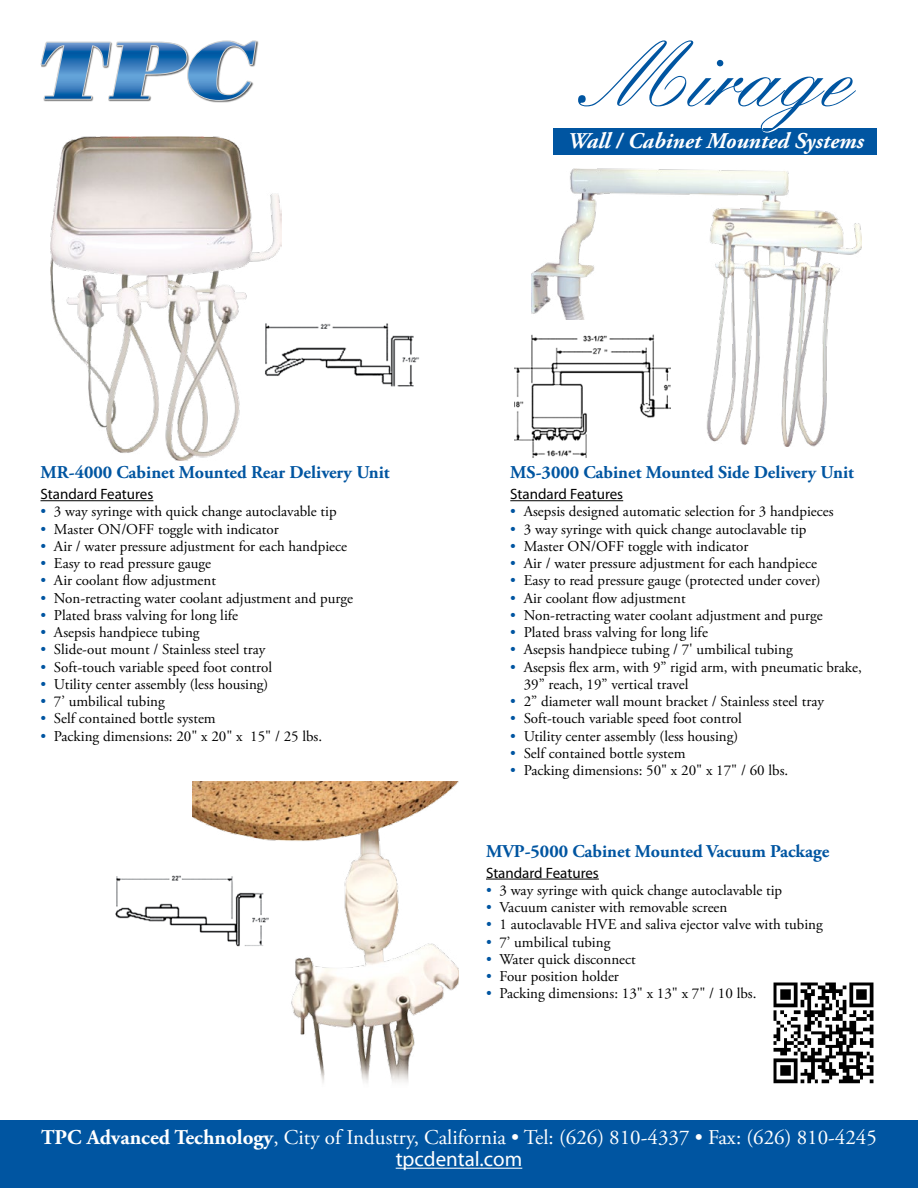
<style>
.page{position:relative;width:918px;height:1188px;background:#fff}
.page>*{position:absolute;margin:0;border:0;box-sizing:border-box;transform-origin:0 0}
.t1{font:500 90px "Kuenstler Script";color:#0055a1}
.t2{font:italic 700 22.5px "Adobe Garamond Pro";color:#fff}
.t3{font:21px "Adobe Garamond Pro";color:#fff}
.t4{font:21px "Myriad Pro";color:#fff}
.t5{font:700 18px "Adobe Garamond Pro";color:#0055a1}
.t6{font:15px "Adobe Garamond Pro";color:#000}
.t7{font:15px "Myriad Pro";color:#000}
.s1{color:#0055a1}
.s2{font-weight:700}
</style>
<div class="page">
<img style="left:531px;top:169px;width:330px;height:277px">
<div style="left:0;top:1120px;width:918px;height:68px;background:#0055a1"></div>
<hr style="left:396px;top:1168px;width:126px;height:1px;background:#fff">
<div style="left:554px;top:128px;width:324px;height:27px;background:#0055a1"></div>
<div style="left:41px;top:40px;width:217px;height:63px;background:#000;opacity:.65"></div>
<svg style="left:40px;top:40px;width:216px;height:61px"></svg>
<hr style="left:40px;top:500px;width:113px;height:1px;background:#000">
<hr style="left:510px;top:500px;width:113px;height:1px;background:#000">
<hr style="left:486px;top:879px;width:113px;height:1px;background:#000">
<img style="left:51px;top:137px;width:231px;height:323px">
<img style="left:262px;top:320px;width:158px;height:68px">
<img style="left:192px;top:782px;width:267px;height:301px">
<img style="left:115px;top:874px;width:156px;height:73px">
<img style="left:515px;top:320px;width:155px;height:138px">
<img style="left:773px;top:982px;width:101px;height:102px">
<p class="t1" style="left:578px;top:22px;width:275px">Mirage</p>
<p class="t2" style="left:567px;top:128px;width:298px">Wall / Cabinet Mounted Systems</p>
<p class="t5" style="left:40px;top:462px;width:351px">MR-4000 Cabinet Mounted Rear Delivery Unit</p>
<p class="t7" style="left:40px;top:485px;width:114px">Standard Features</p>
<p class="t6" style="left:40px;top:503px;width:298px"><span class="s1">•</span> 3 way syringe with quick change autoclavable tip</p>
<p class="t6" style="left:40px;top:520px;width:240px"><span class="s1">•</span> Master ON/OFF toggle with indicator</p>
<p class="t6" style="left:40px;top:537px;width:308px"><span class="s1">•</span> Air / water pressure adjustment for each handpiece</p>
<p class="t6" style="left:40px;top:554px;width:172px"><span class="s1">•</span> Easy to read pressure gauge</p>
<p class="t6" style="left:40px;top:572px;width:177px"><span class="s1">•</span> Air coolant flow adjustment</p>
<p class="t6" style="left:40px;top:589px;width:314px"><span class="s1">•</span> Non-retracting water coolant adjustment and purge</p>
<p class="t6" style="left:40px;top:606px;width:199px"><span class="s1">•</span> Plated brass valving for long life</p>
<p class="t6" style="left:40px;top:623px;width:161px"><span class="s1">•</span> Asepsis handpiece tubing</p>
<p class="t6" style="left:40px;top:641px;width:227px"><span class="s1">•</span> Slide-out mount / Stainless steel tray</p>
<p class="t6" style="left:40px;top:658px;width:233px"><span class="s1">•</span> Soft-touch variable speed foot control</p>
<p class="t6" style="left:40px;top:675px;width:229px"><span class="s1">•</span> Utility center assembly (less housing)</p>
<p class="t6" style="left:40px;top:692px;width:126px"><span class="s1">•</span> 7’ umbilical tubing</p>
<p class="t6" style="left:40px;top:710px;width:177px"><span class="s1">•</span> Self contained bottle system</p>
<p class="t6" style="left:40px;top:727px;width:283px"><span class="s1">•</span> Packing dimensions: 20" x 20" x 15" / 25 lbs.</p>
<p class="t5" style="left:510px;top:462px;width:345px">MS-3000 Cabinet Mounted Side Delivery Unit</p>
<p class="t7" style="left:510px;top:485px;width:114px">Standard Features</p>
<p class="t6" style="left:510px;top:503px;width:325px"><span class="s1">•</span> Asepsis designed automatic selection for 3 handpieces</p>
<p class="t6" style="left:510px;top:520px;width:298px"><span class="s1">•</span> 3 way syringe with quick change autoclavable tip</p>
<p class="t6" style="left:510px;top:537px;width:240px"><span class="s1">•</span> Master ON/OFF toggle with indicator</p>
<p class="t6" style="left:510px;top:554px;width:308px"><span class="s1">•</span> Air / water pressure adjustment for each handpiece</p>
<p class="t6" style="left:510px;top:572px;width:312px"><span class="s1">•</span> Easy to read pressure gauge (protected under cover)</p>
<p class="t6" style="left:510px;top:589px;width:177px"><span class="s1">•</span> Air coolant flow adjustment</p>
<p class="t6" style="left:510px;top:606px;width:314px"><span class="s1">•</span> Non-retracting water coolant adjustment and purge</p>
<p class="t6" style="left:510px;top:623px;width:199px"><span class="s1">•</span> Plated brass valving for long life</p>
<p class="t6" style="left:510px;top:641px;width:284px"><span class="s1">•</span> Asepsis handpiece tubing / 7' umbilical tubing</p>
<p class="t6" style="left:510px;top:658px;width:353px"><span class="s1">•</span> Asepsis flex arm, with 9” rigid arm, with pneumatic brake,</p>
<p class="t6" style="left:524px;top:675px;width:166px">39” reach, 19” vertical travel</p>
<p class="t6" style="left:510px;top:692px;width:315px"><span class="s1">•</span> 2” diameter wall mount bracket / Stainless steel tray</p>
<p class="t6" style="left:510px;top:710px;width:233px"><span class="s1">•</span> Soft-touch variable speed foot control</p>
<p class="t6" style="left:510px;top:727px;width:229px"><span class="s1">•</span> Utility center assembly (less housing)</p>
<p class="t6" style="left:510px;top:744px;width:177px"><span class="s1">•</span> Self contained bottle system</p>
<p class="t6" style="left:510px;top:761px;width:279px"><span class="s1">•</span> Packing dimensions: 50" x 20" x 17" / 60 lbs.</p>
<p class="t5" style="left:486px;top:840px;width:345px">MVP-5000 Cabinet Mounted Vacuum Package</p>
<p class="t7" style="left:486px;top:863px;width:114px">Standard Features</p>
<p class="t6" style="left:486px;top:881px;width:298px"><span class="s1">•</span> 3 way syringe with quick change autoclavable tip</p>
<p class="t6" style="left:486px;top:898px;width:243px"><span class="s1">•</span> Vacuum canister with removable screen</p>
<p class="t6" style="left:486px;top:916px;width:338px"><span class="s1">•</span> 1 autoclavable HVE and saliva ejector valve with tubing</p>
<p class="t6" style="left:486px;top:933px;width:126px"><span class="s1">•</span> 7’ umbilical tubing</p>
<p class="t6" style="left:486px;top:950px;width:151px"><span class="s1">•</span> Water quick disconnect</p>
<p class="t6" style="left:486px;top:967px;width:134px"><span class="s1">•</span> Four position holder</p>
<p class="t6" style="left:486px;top:985px;width:272px"><span class="s1">•</span> Packing dimensions: 13" x 13" x 7" / 10 lbs.</p>
<p class="t3" style="left:41px;top:1124px;width:837px"><span class="s2">TPC Advanced Technology</span>, City of Industry, California • Tel: (626) 810-4337 • Fax: (626) 810-4245</p>
<p class="t4" style="left:396px;top:1146px;width:128px">tpcdental.com</p>
</div>
